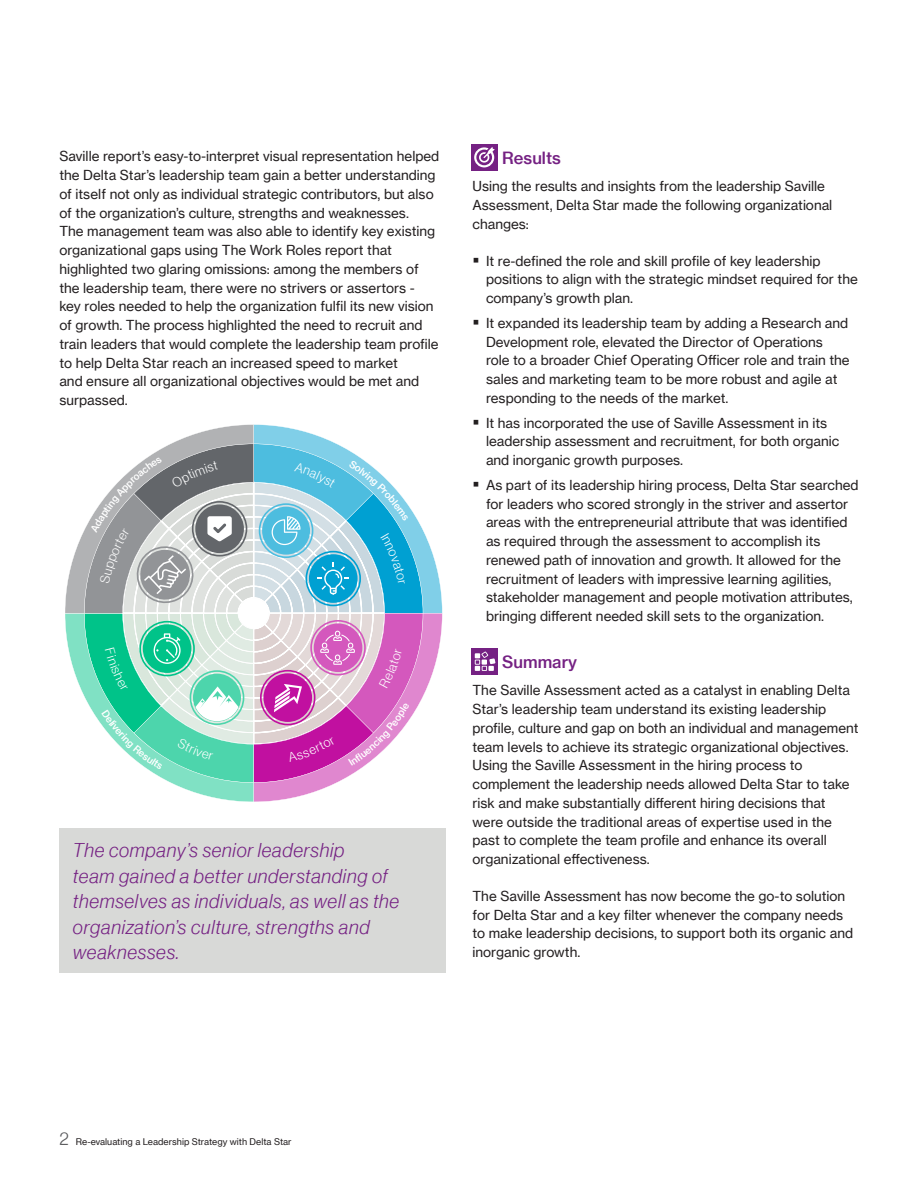
<style>
.page{position:relative;width:918px;height:1188px;background:#fff}
.page>*{position:absolute;margin:0;border:0;box-sizing:border-box;transform-origin:0 0}
.Callout_2__13pt_ligh{font:19.5px/25.5px "N Haas Grotesk DS Pro 46 Lt It";letter-spacing:.04em;color:#752183}
.Subhead_1__11_13_Med{font:16.5px "N Haas Grotesk TX Pro 65 Md";color:#752183}
.Body_text_black{font:13.5px/18.8px "N Haas Grotesk TX Pro 55 Rg";color:#231f20}
.t1{font:9px "N Haas Grotesk TX Pro 55 Rg";color:#231f20}
.s1{font-family:"N Haas Grotesk DS Pro 45 Lt";font-size:18px;color:#57585a}
</style>
<div class="page">
<div style="left:59px;top:829px;width:387px;height:144px;background:#d8d9d7"></div>
<div style="left:471px;top:144px;width:27px;height:27px;background:#752183"></div>
<svg style="left:474px;top:147px;width:21px;height:20px"></svg>
<div style="left:471px;top:648px;width:27px;height:27px;background:#752183"></div>
<svg style="left:475px;top:651px;width:20px;height:20px"></svg>
<svg style="left:65px;top:424px;width:377px;height:378px"></svg>
<p class="Body_text_black" style="left:59px;top:147px;width:381px">Saville report’s easy-to-interpret visual representation helped the Delta Star’s leadership team gain a better understanding of itself not only as individual strategic contributors, but also of the organization’s culture, strengths and weaknesses.<br>The management team was also able to identify key existing organizational gaps using The Work Roles report that highlighted two glaring omissions: among the members of the leadership team, there were no strivers or assertors - key roles needed to help the organization fulfil its new vision of growth. The process highlighted the need to recruit and train leaders that would complete the leadership team profile to help Delta Star reach an increased speed to market<br>and ensure all organizational objectives would be met and surpassed.</p>
<p class="Subhead_1__11_13_Med" style="left:502px;top:147px;width:60px">Results</p>
<p class="Body_text_black" style="left:472px;top:177px;width:361px">Using the results and insights from the leadership Saville<br>Assessment, Delta Star made the following organizational changes:</p>
<p class="Body_text_black" style="left:486px;top:251px;width:373px">It re-defined the role and skill profile of key leadership positions to align with the strategic mindset required for the company’s growth plan.</p>
<p class="Body_text_black" style="left:486px;top:314px;width:365px">It expanded its leadership team by adding a Research and Development role, elevated the Director of Operations role to a broader Chief Operating Officer role and train the sales and marketing team to be more robust and agile at responding to the needs of the market.</p>
<p class="Body_text_black" style="left:486px;top:413px;width:355px">It has incorporated the use of Saville Assessment in its leadership assessment and recruitment, for both organic and inorganic growth purposes.</p>
<p class="Body_text_black" style="left:486px;top:476px;width:374px">As part of its leadership hiring process, Delta Star searched for leaders who scored strongly in the striver and assertor areas with the entrepreneurial attribute that was identified as required through the assessment to accomplish its renewed path of innovation and growth. It allowed for the recruitment of leaders with impressive learning agilities, stakeholder management and people motivation attributes, bringing different needed skill sets to the organization.</p>
<p class="Subhead_1__11_13_Med" style="left:502px;top:651px;width:76px">Summary</p>
<p class="Body_text_black" style="left:472px;top:681px;width:388px">The Saville Assessment acted as a catalyst in enabling Delta Star’s leadership team understand its existing leadership profile, culture and gap on both an individual and management team levels to achieve its strategic organizational objectives.<br>Using the Saville Assessment in the hiring process to complement the leadership needs allowed Delta Star to take risk and make substantially different hiring decisions that were outside the traditional areas of expertise used in the past to complete the team profile and enhance its overall organizational effectiveness.</p>
<p class="Body_text_black" style="left:472px;top:887px;width:382px">The Saville Assessment has now become the go-to solution for Delta Star and a key filter whenever the company needs to make leadership decisions, to support both its organic and inorganic growth.</p>
<p class="Callout_2__13pt_ligh" style="left:73px;top:838px;width:328px">The company’s senior leadership<br>team gained a better understanding of themselves as individuals, as well as the organization’s culture, strengths and weaknesses.</p>
<p class="t1" style="left:59px;top:1136px;width:234px"><span class="s1">2</span> Re-evaluating a Leadership Strategy with Delta Star</p>
</div>
